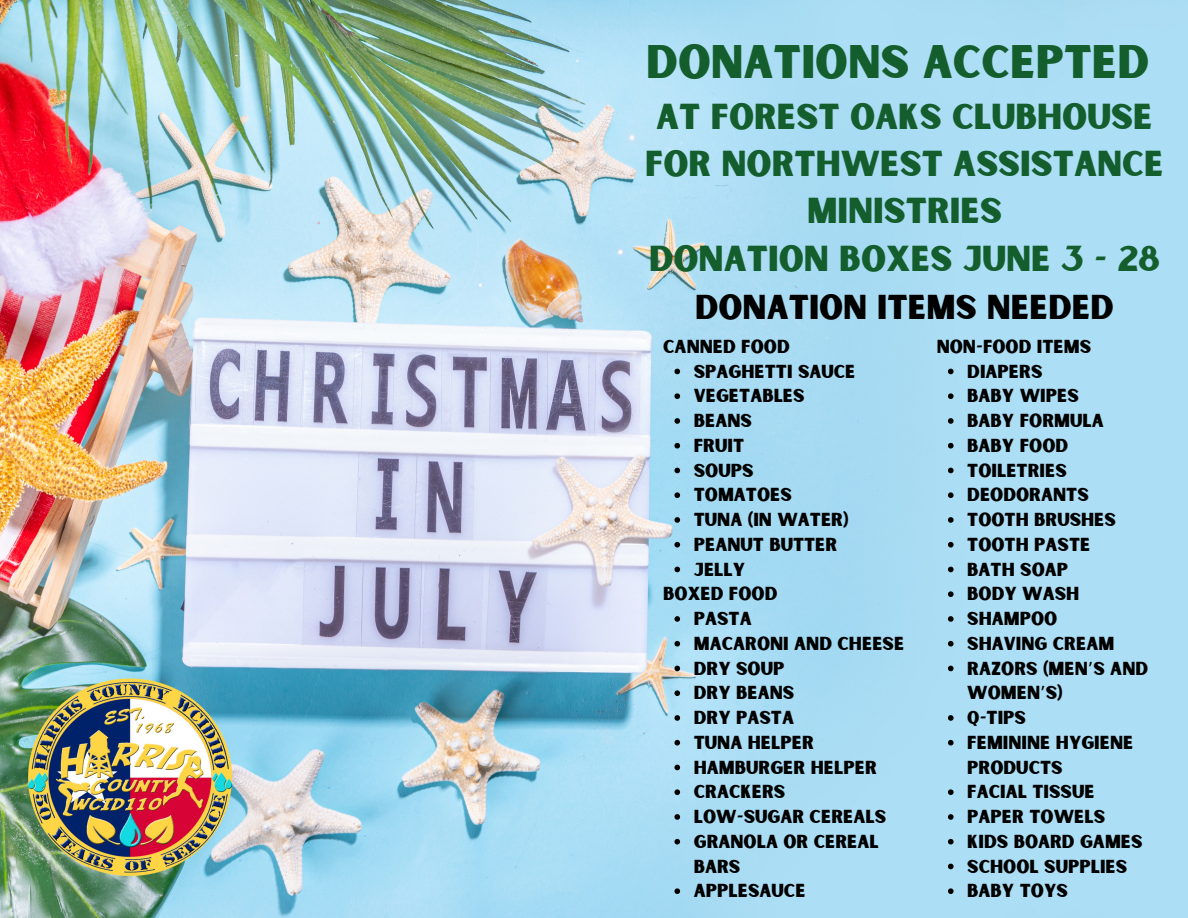
<style>
.page{position:relative;width:1188px;height:918px;background:#fff}
.page>*{position:absolute;margin:0;border:0;box-sizing:border-box;transform-origin:0 0}
.t1{font:45px "Sunborn Sans One";color:#145d2d}
.t2{font:34.5px/47.2px "Sunborn Sans One";color:#145d2d;text-align:center}
.t3{font:33px "Sunborn Sans One";color:#000}
.t4{font:18px/24.8px "Sunborn Sans One";color:#000}
.s1{font-family:"Noto Sans Gurmukhi"}
</style>
<div class="page">
<img style="left:0;top:0;width:1188px;height:918px">
<img style="left:27px;top:671px;width:208px;height:208px">
<svg style="left:674px;top:369px;width:6px;height:5px"></svg>
<svg style="left:674px;top:393px;width:6px;height:6px"></svg>
<svg style="left:674px;top:418px;width:6px;height:6px"></svg>
<svg style="left:674px;top:443px;width:6px;height:6px"></svg>
<svg style="left:674px;top:468px;width:6px;height:5px"></svg>
<svg style="left:674px;top:492px;width:6px;height:6px"></svg>
<svg style="left:674px;top:517px;width:6px;height:6px"></svg>
<svg style="left:674px;top:542px;width:6px;height:6px"></svg>
<svg style="left:674px;top:567px;width:6px;height:5px"></svg>
<svg style="left:674px;top:616px;width:6px;height:6px"></svg>
<svg style="left:674px;top:641px;width:6px;height:6px"></svg>
<svg style="left:674px;top:666px;width:6px;height:5px"></svg>
<svg style="left:674px;top:690px;width:6px;height:6px"></svg>
<svg style="left:674px;top:715px;width:6px;height:6px"></svg>
<svg style="left:674px;top:740px;width:6px;height:6px"></svg>
<svg style="left:674px;top:765px;width:6px;height:5px"></svg>
<svg style="left:674px;top:789px;width:6px;height:6px"></svg>
<svg style="left:674px;top:814px;width:6px;height:6px"></svg>
<svg style="left:674px;top:839px;width:6px;height:6px"></svg>
<svg style="left:674px;top:888px;width:6px;height:6px"></svg>
<svg style="left:948px;top:369px;width:6px;height:5px"></svg>
<svg style="left:948px;top:393px;width:6px;height:6px"></svg>
<svg style="left:948px;top:418px;width:6px;height:6px"></svg>
<svg style="left:948px;top:443px;width:6px;height:6px"></svg>
<svg style="left:948px;top:468px;width:6px;height:5px"></svg>
<svg style="left:948px;top:492px;width:6px;height:6px"></svg>
<svg style="left:948px;top:517px;width:6px;height:6px"></svg>
<svg style="left:948px;top:542px;width:6px;height:6px"></svg>
<svg style="left:948px;top:567px;width:6px;height:5px"></svg>
<svg style="left:948px;top:591px;width:6px;height:6px"></svg>
<svg style="left:948px;top:616px;width:6px;height:6px"></svg>
<svg style="left:948px;top:641px;width:6px;height:6px"></svg>
<svg style="left:948px;top:666px;width:6px;height:5px"></svg>
<svg style="left:948px;top:715px;width:6px;height:6px"></svg>
<svg style="left:948px;top:740px;width:6px;height:6px"></svg>
<svg style="left:948px;top:789px;width:6px;height:6px"></svg>
<svg style="left:948px;top:814px;width:6px;height:6px"></svg>
<svg style="left:948px;top:839px;width:6px;height:6px"></svg>
<svg style="left:948px;top:864px;width:6px;height:5px"></svg>
<svg style="left:948px;top:888px;width:6px;height:6px"></svg>
<h1 class="t1" style="left:646px;top:33px;width:505px">DONATIONS ACCEPTED</h1>
<h1 class="t2" style="left:645px;top:95px;width:520px">AT FOREST OAKS CLUBHOUSE<br>FOR NORTHWEST ASSISTANCE<br>MINISTRIES<br>DONATION BOXES JUNE 3 - 28</h1>
<h1 class="t3" style="left:695px;top:286px;width:420px">DONATION ITEMS NEEDED</h1>
<p class="t4" style="left:663px;top:335px;width:128px">CANNED FOOD</p>
<p class="t4" style="left:694px;top:360px;width:163px">SPAGHETTI SAUCE</p>
<p class="t4" style="left:694px;top:385px;width:112px">VEGETABLES</p>
<p class="t4" style="left:694px;top:409px;width:60px">BEANS</p>
<p class="t4" style="left:694px;top:434px;width:52px">FRUIT</p>
<p class="t4" style="left:694px;top:459px;width:61px">SOUPS</p>
<p class="t4" style="left:694px;top:484px;width:100px">TOMATOES</p>
<p class="t4" style="left:694px;top:508px;width:156px">TUNA (IN WATER)</p>
<p class="t4" style="left:694px;top:533px;width:145px">PEANUT BUTTER</p>
<p class="t4" style="left:694px;top:558px;width:53px">JELLY</p>
<p class="t4" style="left:663px;top:583px;width:116px">BOXED FOOD</p>
<p class="t4" style="left:694px;top:607px;width:59px">PASTA</p>
<p class="t4" style="left:694px;top:632px;width:212px">MACARONI AND CHEESE</p>
<p class="t4" style="left:694px;top:657px;width:92px">DRY SOUP</p>
<p class="t4" style="left:694px;top:682px;width:102px">DRY BEANS</p>
<p class="t4" style="left:694px;top:706px;width:102px">DRY PASTA</p>
<p class="t4" style="left:694px;top:731px;width:122px">TUNA HELPER</p>
<p class="t4" style="left:694px;top:756px;width:185px">HAMBURGER HELPER</p>
<p class="t4" style="left:694px;top:781px;width:93px">CRACKERS</p>
<p class="t4" style="left:694px;top:805px;width:194px">LOW-SUGAR CEREALS</p>
<p class="t4" style="left:694px;top:830px;width:187px">GRANOLA OR CEREAL<br>BARS</p>
<p class="t4" style="left:694px;top:880px;width:113px">APPLESAUCE</p>
<p class="t4" style="left:937px;top:335px;width:156px">NON-FOOD ITEMS</p>
<p class="t4" style="left:967px;top:360px;width:77px">DIAPERS</p>
<p class="t4" style="left:967px;top:385px;width:113px">BABY WIPES</p>
<p class="t4" style="left:967px;top:409px;width:138px">BABY FORMULA</p>
<p class="t4" style="left:967px;top:434px;width:102px">BABY FOOD</p>
<p class="t4" style="left:967px;top:459px;width:101px">TOILETRIES</p>
<p class="t4" style="left:967px;top:484px;width:123px">DEODORANTS</p>
<p class="t4" style="left:967px;top:508px;width:150px">TOOTH BRUSHES</p>
<p class="t4" style="left:967px;top:533px;width:125px">TOOTH PASTE</p>
<p class="t4" style="left:967px;top:558px;width:102px">BATH SOAP</p>
<p class="t4" style="left:967px;top:583px;width:114px">BODY WASH</p>
<p class="t4" style="left:967px;top:607px;width:92px">SHAMPOO</p>
<p class="t4" style="left:967px;top:632px;width:149px">SHAVING CREAM</p>
<p class="t4" style="left:967px;top:657px;width:182px">RAZORS (MEN<span class="s1">’</span>S AND<br>WOMEN<span class="s1">’</span>S)</p>
<p class="t4" style="left:967px;top:706px;width:60px">Q-TIPS</p>
<p class="t4" style="left:967px;top:731px;width:168px">FEMININE HYGIENE<br>PRODUCTS</p>
<p class="t4" style="left:967px;top:781px;width:129px">FACIAL TISSUE</p>
<p class="t4" style="left:967px;top:805px;width:139px">PAPER TOWELS</p>
<p class="t4" style="left:967px;top:830px;width:177px">KIDS BOARD GAMES</p>
<p class="t4" style="left:967px;top:855px;width:162px">SCHOOL SUPPLIES</p>
<p class="t4" style="left:967px;top:880px;width:102px">BABY TOYS</p>
</div>
